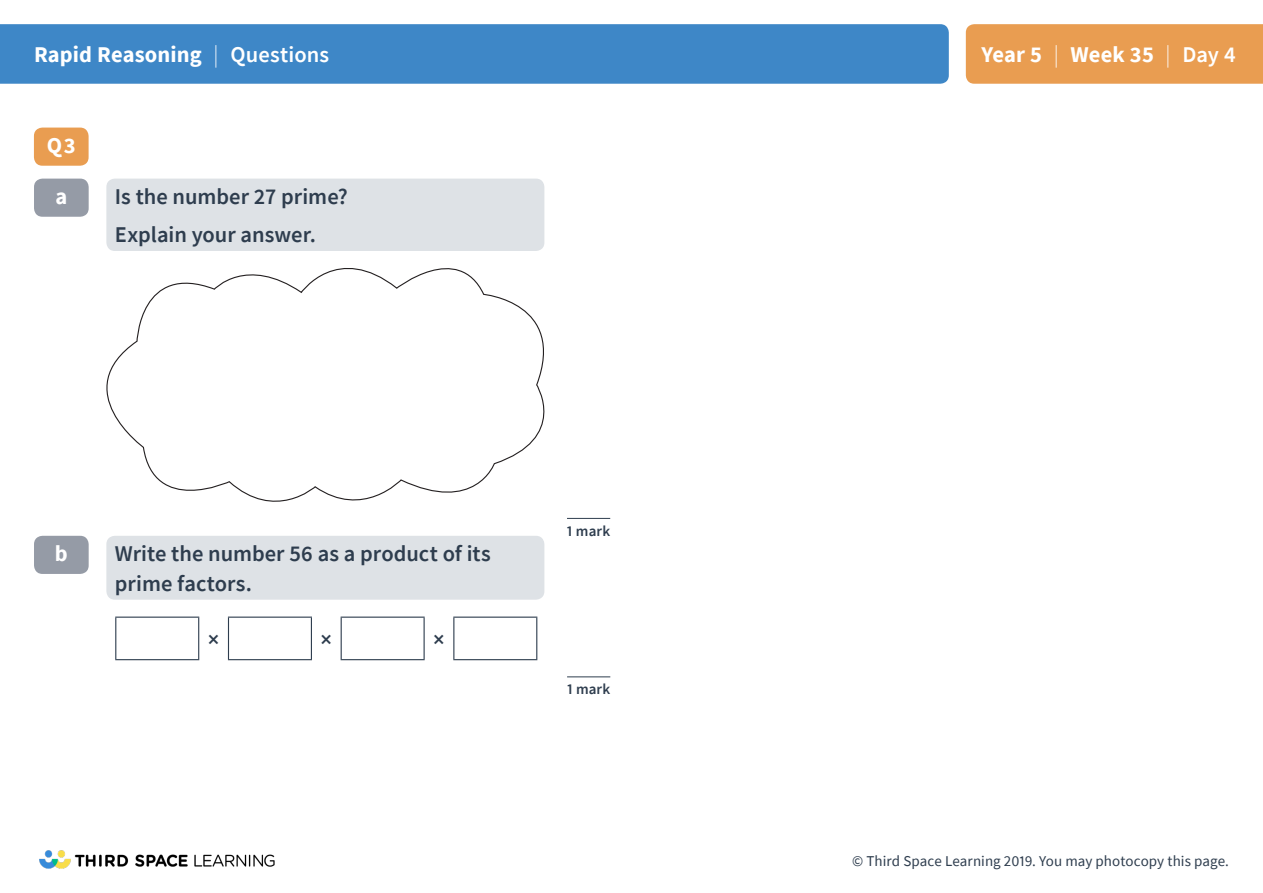
<style>
.page{position:relative;width:1263px;height:893px;background:#fff}
.page>*{position:absolute;margin:0;border:0;box-sizing:border-box;transform-origin:0 0}
.Lozenge{font:600 22.5px/30px "Source Sans Pro";color:#2e3d4e}
.t1{font:700 22.5px "Source Sans Pro";letter-spacing:.005em;color:#fff}
.t2{font:15px "Source Sans Pro";letter-spacing:.005em;color:#2e3d4e}
.Mark{font:600 15px "Source Sans Pro";letter-spacing:.01em;color:#2e3d4e}
.s1{font-weight:300}
.s2{font-weight:600}
</style>
<div class="page">
<div style="left:106px;top:179px;width:438px;height:72px;background:#dee2e6;border-radius:9px"></div>
<div style="left:106px;top:536px;width:438px;height:64px;background:#dee2e6;border-radius:9px"></div>
<div style="left:34px;top:128px;width:55px;height:38px;background:#e99d51;border-radius:9px"></div>
<hr style="left:567px;top:676px;width:43px;height:1px;background:#2e3d4e">
<div style="left:34px;top:536px;width:55px;height:38px;background:#959ba6;border-radius:9px"></div>
<div style="left:34px;top:179px;width:55px;height:38px;background:#959ba6;border-radius:9px"></div>
<hr style="left:115px;top:617px;width:84px;height:1px;background:#2e3d4e">
<hr style="left:115px;top:618px;width:1px;height:41px;background:#2e3d4e">
<hr style="left:198px;top:618px;width:1px;height:41px;background:#2e3d4e">
<hr style="left:228px;top:617px;width:84px;height:1px;background:#2e3d4e">
<hr style="left:228px;top:618px;width:1px;height:41px;background:#2e3d4e">
<hr style="left:311px;top:618px;width:1px;height:41px;background:#2e3d4e">
<hr style="left:341px;top:617px;width:84px;height:1px;background:#2e3d4e">
<hr style="left:341px;top:618px;width:1px;height:41px;background:#2e3d4e">
<hr style="left:423px;top:618px;width:2px;height:41px;background:#2e3d4e">
<hr style="left:453px;top:617px;width:84px;height:1px;background:#2e3d4e">
<hr style="left:453px;top:618px;width:1px;height:41px;background:#2e3d4e">
<hr style="left:536px;top:618px;width:1px;height:41px;background:#2e3d4e">
<hr style="left:115px;top:659px;width:84px;height:1px;background:#2e3d4e">
<hr style="left:228px;top:659px;width:84px;height:1px;background:#2e3d4e">
<hr style="left:341px;top:659px;width:84px;height:1px;background:#2e3d4e">
<hr style="left:453px;top:659px;width:84px;height:1px;background:#2e3d4e">
<hr style="left:567px;top:518px;width:43px;height:1px;background:#2e3d4e">
<svg style="left:106px;top:240px;width:463px;height:279px"></svg>
<div style="left:966px;top:24px;width:297px;height:60px;background:#e99d51"></div>
<div style="left:0;top:24px;width:949px;height:60px;background:#3e87c7"></div>
<img style="left:39px;top:850px;width:236px;height:19px">
<p class="t1" style="left:34px;top:39px;width:297px">Rapid Reasoning <span class="s1">|</span> <span class="s2">Questions</span></p>
<p class="t1" style="left:981px;top:39px;width:256px">Year 5 <span class="s1">|</span> Week 35 <span class="s1">|</span> <span class="s2">Day 4</span></p>
<p class="t1" style="left:47px;top:130px;width:31px">Q3</p>
<p class="t1" style="left:55px;top:181px;width:13px">a</p>
<p class="Lozenge" style="left:115px;top:181px;width:234px">Is the number 27 prime?</p>
<p class="Lozenge" style="left:115px;top:220px;width:203px">Explain your answer.</p>
<p class="t1" style="left:55px;top:538px;width:14px">b</p>
<p class="Lozenge" style="left:115px;top:538px;width:377px">Write the number 56 as a product of its prime factors.</p>
<p class="Lozenge" style="left:208px;top:624px;width:13px">×</p>
<p class="Lozenge" style="left:320px;top:624px;width:13px">×</p>
<p class="Lozenge" style="left:433px;top:624px;width:13px">×</p>
<p class="Mark" style="left:567px;top:521px;width:45px">1 mark</p>
<p class="Mark" style="left:567px;top:679px;width:45px">1 mark</p>
<p class="t2" style="left:852px;top:852px;width:378px">© Third Space Learning 2019. You may photocopy this page.</p>
</div>
